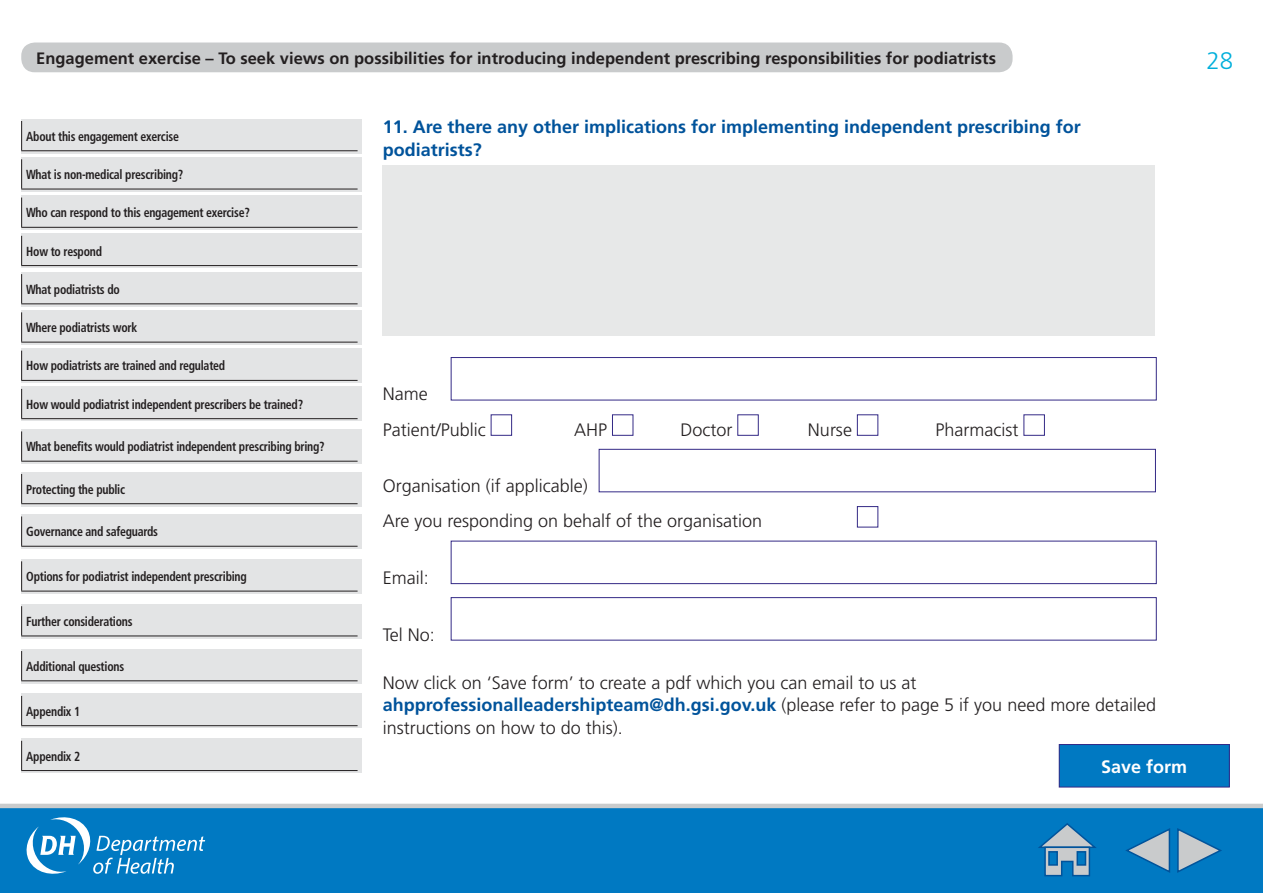
<style>
.page{position:relative;width:1263px;height:893px;background:#fff}
.page>*{position:absolute;margin:0;border:0;box-sizing:border-box;transform-origin:0 0}
.t1{font:300 24px "Frutiger";color:#00afdb}
.t2{font:300 18px/22.5px "Frutiger";color:#231f20}
.t3{font:700 18px/22.5px "Frutiger";color:#00539b}
.t4{font:700 18px "Frutiger";color:#fff}
.t5{font:700 16.5px "Frutiger";color:#231f20}
.t6{font:700 condensed 13.2px "Frutiger";letter-spacing:-.02em;color:#231f20;scale:.9 1}
.s1{font-weight:700;color:#00539b}
</style>
<div class="page">
<div style="left:21px;top:43px;width:991px;height:29px;background:#c9cbcc;border-radius:13px"></div>
<div style="left:21px;top:119px;width:340px;height:34px;background:#e3e4e5"></div>
<svg style="left:21px;top:121px;width:1px;height:29px"></svg>
<hr style="left:21px;top:150px;width:337px;height:1px;background:#231f20">
<div style="left:21px;top:157px;width:340px;height:34px;background:#e3e4e5"></div>
<hr style="left:21px;top:159px;width:1px;height:30px;background:#231f20">
<hr style="left:21px;top:189px;width:337px;height:1px;background:#231f20">
<div style="left:21px;top:196px;width:340px;height:34px;background:#e3e4e5"></div>
<svg style="left:21px;top:198px;width:1px;height:29px"></svg>
<hr style="left:21px;top:227px;width:337px;height:1px;background:#231f20">
<div style="left:21px;top:234px;width:340px;height:34px;background:#e3e4e5"></div>
<svg style="left:21px;top:236px;width:1px;height:29px"></svg>
<hr style="left:21px;top:265px;width:337px;height:1px;background:#231f20">
<div style="left:21px;top:272px;width:340px;height:34px;background:#e3e4e5"></div>
<svg style="left:21px;top:274px;width:1px;height:29px"></svg>
<hr style="left:21px;top:303px;width:337px;height:1px;background:#231f20">
<div style="left:21px;top:310px;width:340px;height:34px;background:#e3e4e5"></div>
<hr style="left:21px;top:312px;width:1px;height:30px;background:#231f20">
<hr style="left:21px;top:342px;width:337px;height:1px;background:#231f20">
<div style="left:21px;top:349px;width:340px;height:34px;background:#e3e4e5"></div>
<svg style="left:21px;top:351px;width:1px;height:29px"></svg>
<hr style="left:21px;top:380px;width:337px;height:1px;background:#231f20">
<div style="left:21px;top:387px;width:340px;height:34px;background:#e3e4e5"></div>
<svg style="left:21px;top:389px;width:1px;height:29px"></svg>
<hr style="left:21px;top:418px;width:337px;height:1px;background:#231f20">
<div style="left:21px;top:429px;width:340px;height:34px;background:#e3e4e5"></div>
<hr style="left:21px;top:431px;width:1px;height:30px;background:#231f20">
<hr style="left:21px;top:461px;width:337px;height:1px;background:#231f20">
<div style="left:21px;top:472px;width:340px;height:34px;background:#e3e4e5"></div>
<svg style="left:21px;top:474px;width:1px;height:29px"></svg>
<hr style="left:21px;top:503px;width:337px;height:1px;background:#231f20">
<div style="left:21px;top:514px;width:340px;height:35px;background:#e3e4e5"></div>
<hr style="left:21px;top:516px;width:1px;height:30px;background:#231f20">
<hr style="left:21px;top:546px;width:337px;height:1px;background:#231f20">
<div style="left:21px;top:559px;width:340px;height:34px;background:#e3e4e5"></div>
<hr style="left:21px;top:561px;width:1px;height:30px;background:#231f20">
<hr style="left:21px;top:591px;width:337px;height:1px;background:#231f20">
<div style="left:21px;top:604px;width:340px;height:34px;background:#e3e4e5"></div>
<hr style="left:21px;top:606px;width:1px;height:30px;background:#231f20">
<hr style="left:21px;top:636px;width:337px;height:1px;background:#231f20">
<div style="left:21px;top:649px;width:340px;height:34px;background:#e3e4e5"></div>
<svg style="left:21px;top:651px;width:1px;height:29px"></svg>
<hr style="left:21px;top:680px;width:337px;height:1px;background:#231f20">
<div style="left:21px;top:694px;width:340px;height:34px;background:#e3e4e5"></div>
<svg style="left:21px;top:696px;width:1px;height:29px"></svg>
<hr style="left:21px;top:725px;width:337px;height:1px;background:#231f20">
<div style="left:21px;top:739px;width:340px;height:34px;background:#e3e4e5"></div>
<svg style="left:21px;top:741px;width:1px;height:29px"></svg>
<hr style="left:21px;top:770px;width:337px;height:1px;background:#231f20">
<div style="left:0;top:804px;width:1263px;height:89px;background:#0079c2"></div>
<svg style="left:27px;top:817px;width:178px;height:57px"></svg>
<svg style="left:1125px;top:827px;width:97px;height:47px"></svg>
<svg style="left:1036px;top:822px;width:63px;height:55px"></svg>
<div style="left:383px;top:166px;width:772px;height:170px;background:#e7e8e8"></div>
<div style="left:451px;top:357px;width:706px;height:43px;border:1px solid #342a86"></div>
<div style="left:491px;top:414px;width:21px;height:22px;border:1px solid #342a86"></div>
<div style="left:612px;top:414px;width:21px;height:22px;border:1px solid #342a86"></div>
<div style="left:737px;top:414px;width:22px;height:22px;border:1px solid #342a86"></div>
<div style="left:857px;top:414px;width:21px;height:22px;border:1px solid #342a86"></div>
<div style="left:1023px;top:414px;width:22px;height:22px;border:1px solid #342a86"></div>
<div style="left:599px;top:449px;width:557px;height:43px;border:1px solid #342a86"></div>
<div style="left:857px;top:506px;width:21px;height:21px;border:1px solid #342a86"></div>
<div style="left:451px;top:541px;width:706px;height:43px;border:1px solid #342a86"></div>
<div style="left:451px;top:597px;width:706px;height:43px;border:1px solid #342a86"></div>
<div style="left:1059px;top:744px;width:170px;height:43px;background:#0079c2"></div>
<div style="left:1059px;top:744px;width:171px;height:43px;border:1px solid #342a86"></div>
<p class="t5" style="left:36px;top:49px;width:961px">Engagement exercise – To seek views on possibilities for introducing independent prescribing responsibilities for podiatrists</p>
<p class="t6" style="left:26px;top:128px;width:171px">About this engagement exercise</p>
<p class="t6" style="left:26px;top:167px;width:176px">What is non-medical prescribing?</p>
<p class="t6" style="left:26px;top:205px;width:250px">Who can respond to this engagement exercise?</p>
<p class="t6" style="left:26px;top:243px;width:86px">How to respond</p>
<p class="t6" style="left:26px;top:281px;width:105px">What podiatrists do</p>
<p class="t6" style="left:26px;top:320px;width:125px">Where podiatrists work</p>
<p class="t6" style="left:26px;top:358px;width:223px">How podiatrists are trained and regulated</p>
<p class="t6" style="left:26px;top:396px;width:309px">How would podiatrist independent prescribers be trained?</p>
<p class="t6" style="left:26px;top:439px;width:333px">What benefits would podiatrist independent prescribing bring?</p>
<p class="t6" style="left:26px;top:481px;width:111px">Protecting the public</p>
<p class="t6" style="left:26px;top:524px;width:148px">Governance and safeguards</p>
<p class="t6" style="left:26px;top:569px;width:247px">Options for podiatrist independent prescribing</p>
<p class="t6" style="left:26px;top:614px;width:120px">Further considerations</p>
<p class="t6" style="left:26px;top:658px;width:110px">Additional questions</p>
<p class="t6" style="left:26px;top:703px;width:61px">Appendix 1</p>
<p class="t6" style="left:26px;top:748px;width:61px">Appendix 2</p>
<p class="t3" style="left:383px;top:116px;width:700px">11. Are there any other implications for implementing independent prescribing for podiatrists?</p>
<p class="t2" style="left:383px;top:383px;width:46px">Name</p>
<p class="t2" style="left:383px;top:418px;width:104px">Patient/Public</p>
<p class="t2" style="left:574px;top:418px;width:35px">AHP</p>
<p class="t2" style="left:680px;top:418px;width:54px">Doctor</p>
<p class="t2" style="left:808px;top:418px;width:46px">Nurse</p>
<p class="t2" style="left:935px;top:418px;width:84px">Pharmacist</p>
<p class="t2" style="left:383px;top:475px;width:207px">Organisation (if applicable)</p>
<p class="t2" style="left:383px;top:510px;width:381px">Are you responding on behalf of the organisation</p>
<p class="t2" style="left:383px;top:567px;width:47px">Email:</p>
<p class="t2" style="left:383px;top:623px;width:54px">Tel No:</p>
<p class="t2" style="left:383px;top:671px;width:775px">Now click on ‘Save form’ to create a pdf which you can email to us at <span class="s1">ahpprofessionalleadershipteam@dh.gsi.gov.uk</span> (please refer to page 5 if you need more detailed instructions on how to do this).</p>
<h2 class="t4" style="left:1101px;top:756px;width:88px">Save form</h2>
<h1 class="t1" style="left:1206px;top:47px;width:28px">28</h1>
</div>
